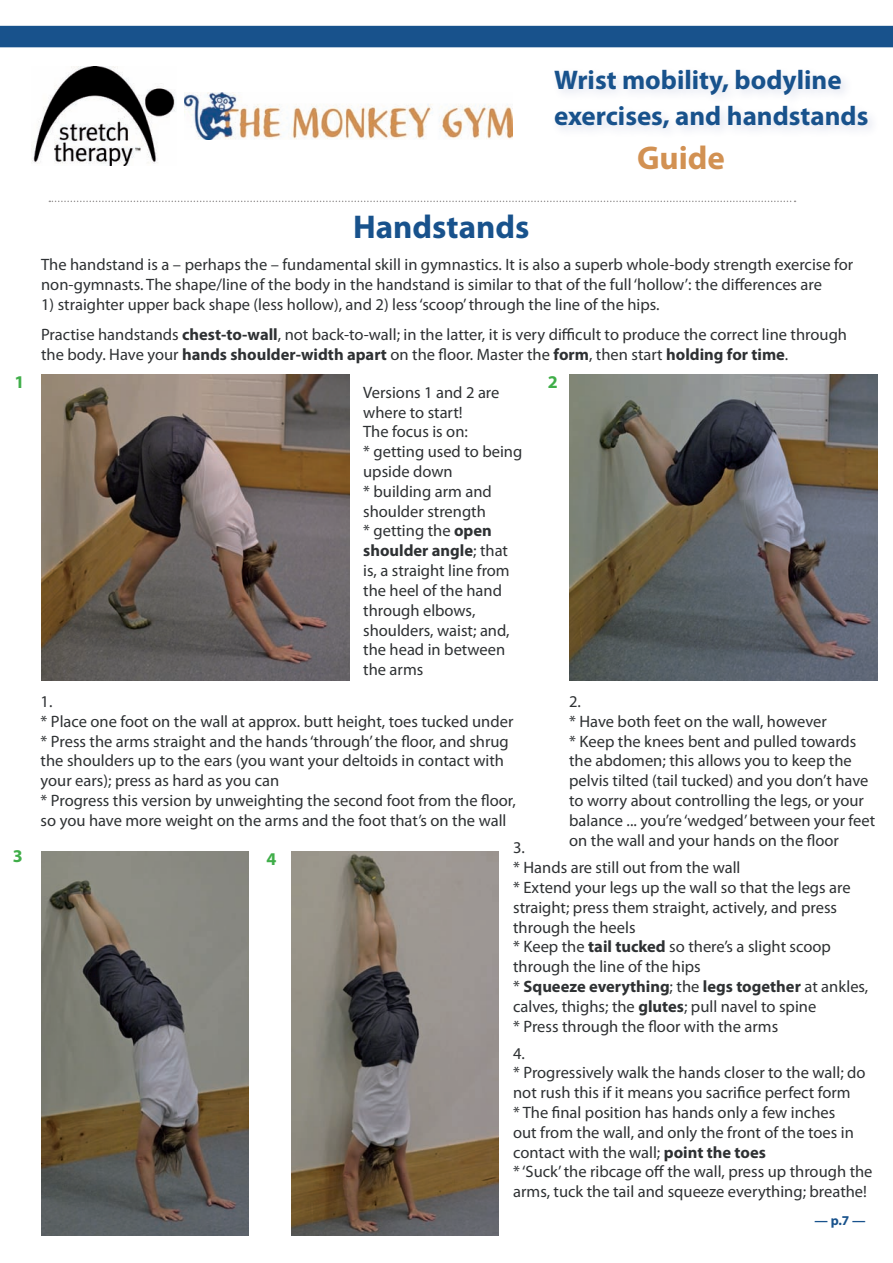
<style>
.page{position:relative;width:893px;height:1263px;background:#fff}
.page>*{position:absolute;margin:0;border:0;box-sizing:border-box;transform-origin:0 0}
.t1{font:700 33px "Myriad Pro";color:#18528c}
.t2{font:700 33px "Myriad Pro";color:#d29152}
.t3{font:700 27px/36px "Myriad Pro";color:#18528c}
.t4{font:700 18px "Myriad Pro";color:#40ae49}
.t5{font:16.5px/19.8px "Myriad Pro";color:#2e3133}
.t6{font:700 13.5px "Myriad Pro";color:#18528c}
.s1{font-weight:700}
</style>
<div class="page">
<svg style="left:49px;top:201px;width:746px;height:1px"></svg>
<div style="left:0;top:26px;width:893px;height:21px;background:#18528c"></div>
<img style="left:41px;top:375px;width:309px;height:306px">
<img style="left:569px;top:375px;width:309px;height:306px">
<img style="left:41px;top:852px;width:207px;height:383px">
<img style="left:292px;top:852px;width:207px;height:383px">
<img style="left:32px;top:66px;width:143px;height:100px">
<div style="left:550px;top:65px;width:329px;height:76px;background:#fafbfc"></div>
<img style="left:185px;top:93px;width:327px;height:46px">
<h2 class="t3" style="left:554px;top:61px;width:316px">Wrist mobility, bodyline exercises, and handstands</h2>
<h1 class="t1" style="left:353px;top:205px;width:178px">Handstands</h1>
<h1 class="t2" style="left:637px;top:137px;width:89px">Guide</h1>
<p class="t5" style="left:41px;top:254px;width:814px">The handstand is a – perhaps the – fundamental skill in gymnastics. It is also a superb whole-body strength exercise for non-gymnasts. The shape/line of the body in the handstand is similar to that of the full ‘hollow’: the differences are</p>
<p class="t5" style="left:41px;top:289px;width:807px;line-height:30.6px">1) straighter upper back shape (less hollow), and 2) less ‘scoop’ through the line of the hips.<br>Practise handstands <span class="s1">chest-to-wall</span>, not back-to-wall; in the latter, it is very difficult to produce the correct line through</p>
<p class="t5" style="left:41px;top:344px;width:749px">the body. Have your <span class="s1">hands shoulder-width apart</span> on the floor. Master the <span class="s1">form</span>, then start <span class="s1">holding for time</span>.</p>
<p class="t4" style="left:14px;top:370px;width:11px">1</p>
<p class="t4" style="left:548px;top:370px;width:11px">2</p>
<p class="t5" style="left:363px;top:382px;width:161px">Versions 1 and 2 are where to start!<br>The focus is on:<br>* getting used to being upside down<br>* building arm and shoulder strength<br>* getting the <span class="s1">open shoulder angle</span>; that is, a straight line from the heel of the hand through elbows, shoulders, waist; and, the head in between the arms</p>
<p class="t5" style="left:41px;top:691px;width:477px">1.<br>* Place one foot on the wall at approx. butt height, toes tucked under * Press the arms straight and the hands ‘through’ the floor, and shrug the shoulders up to the ears (you want your deltoids in contact with your ears); press as hard as you can<br>* Progress this version by unweighting the second foot from the floor, so you have more weight on the arms and the foot that’s on the wall</p>
<p class="t5" style="left:569px;top:691px;width:308px">2.<br>* Have both feet on the wall, however<br>* Keep the knees bent and pulled towards the abdomen; this allows you to keep the pelvis tilted (tail tucked) and you don’t have to worry about controlling the legs, or your balance ... you’re ‘wedged’ between your feet on the wall and your hands on the floor</p>
<p class="t5" style="left:513px;top:838px;width:357px">3.<br>* Hands are still out from the wall<br>* Extend your legs up the wall so that the legs are straight; press them straight, actively, and press through the heels<br>* Keep the <span class="s1">tail tucked</span> so there’s a slight scoop through the line of the hips<br>* <span class="s1">Squeeze everything</span>; the <span class="s1">legs together</span> at ankles, calves, thighs; the <span class="s1">glutes</span>; pull navel to spine<br>* Press through the floor with the arms</p>
<p class="t5" style="left:513px;top:1043px;width:361px">4.<br>* Progressively walk the hands closer to the wall; do not rush this if it means you sacrifice perfect form<br>* The final position has hands only a few inches<br>out from the wall, and only the front of the toes in contact with the wall; <span class="s1">point the toes<br></span>* ‘Suck’ the ribcage off the wall, press up through the arms, tuck the tail and squeeze everything; breathe!</p>
<p class="t4" style="left:13px;top:844px;width:11px">3</p>
<p class="t4" style="left:267px;top:848px;width:11px">4</p>
<p class="t6" style="left:815px;top:1211px;width:53px">— p.7 —</p>
</div>
